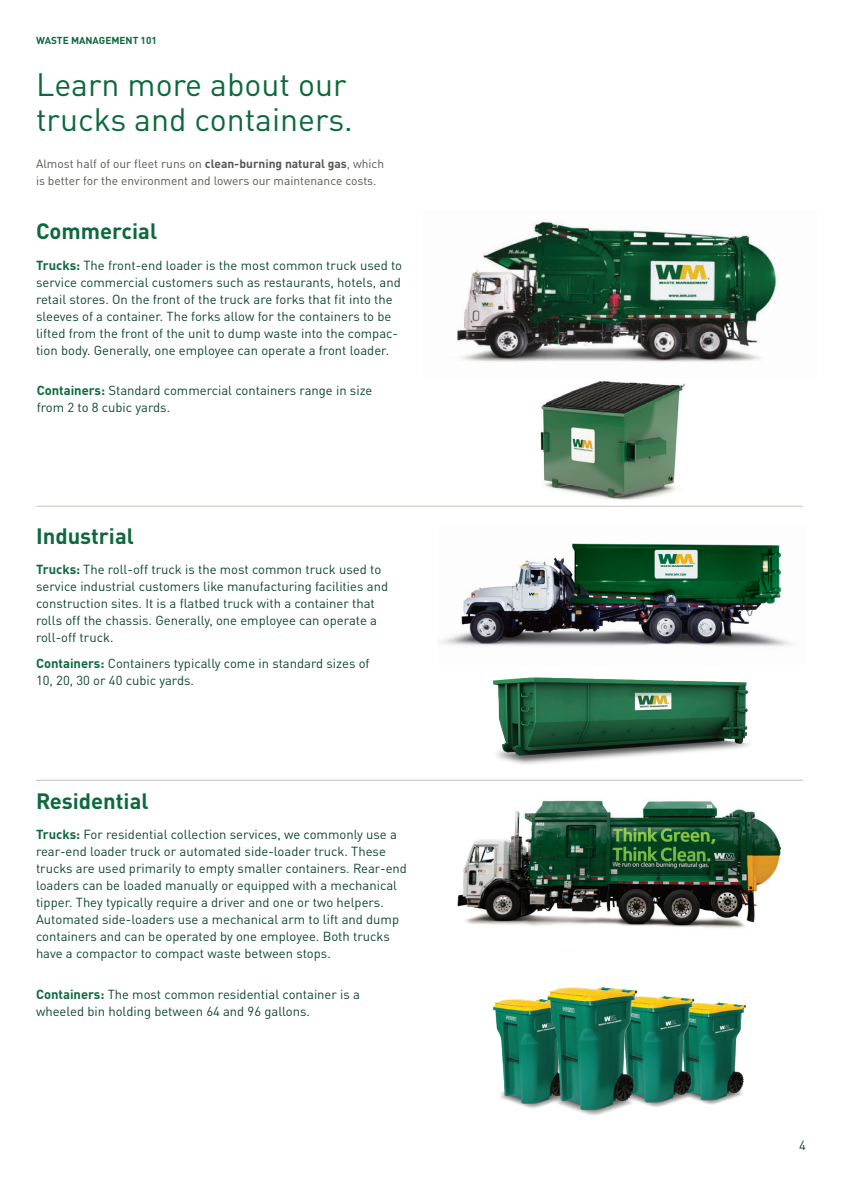
<style>
.page{position:relative;width:842px;height:1191px;background:#fff}
.page>*{position:absolute;margin:0;border:0;box-sizing:border-box;transform-origin:0 0}
.t1{font:32px/34.4px "DINOT";color:#0d693d}
.t2{font:700 22px "DINOT";color:#0d693d}
.t3{font:13px/17px "DINOT";color:#0e4633}
.t4{font:12px/17px "DINOT";color:#57584e}
.t5{font:700 10px "DINOT";color:#0d693d}
.s1{font-weight:700}
.s2{font-weight:700;color:#0d693d}
</style>
<div class="page">
<img style="left:457px;top:800px;width:324px;height:128px">
<img style="left:540px;top:380px;width:145px;height:120px">
<img style="left:440px;top:543px;width:351px;height:104px">
<img style="left:493px;top:677px;width:256px;height:87px">
<img style="left:701px;top:1002px;width:45px;height:103px">
<img style="left:493px;top:999px;width:51px;height:109px">
<img style="left:645px;top:996px;width:56px;height:111px">
<img style="left:544px;top:987px;width:101px;height:129px">
<img style="left:456px;top:221px;width:323px;height:142px">
<hr style="left:36px;top:506px;width:767px;height:1px;background:#c5c5bc">
<hr style="left:36px;top:780px;width:767px;height:1px;background:#c5c5bc">
<p class="t5" style="left:36px;top:32px;width:122px">WASTE MANAGEMENT 101</p>
<h1 class="t1" style="left:36px;top:65px;width:318px">Learn more about our trucks and containers.</h1>
<p class="t4" style="left:36px;top:154px;width:350px">Almost half of our fleet runs on <span class="s1">clean-burning natural gas</span>, which is better for the environment and lowers our maintenance costs.</p>
<h2 class="t2" style="left:36px;top:214px;width:123px">Commercial</h2>
<p class="t3" style="left:36px;top:256px;width:368px"><span class="s2">Trucks:</span> The front-end loader is the most common truck used to service commercial customers such as restaurants, hotels, and retail stores. On the front of the truck are forks that fit into the sleeves of a container. The forks allow for the containers to be lifted from the front of the unit to dump waste into the compac&shy;tion body. Generally, one employee can operate a front loader.</p>
<p class="t3" style="left:37px;top:381px;width:337px"><span class="s2">Containers:</span> Standard commercial containers range in size from 2 to 8 cubic yards.</p>
<h2 class="t2" style="left:36px;top:518px;width:99px">Industrial</h2>
<p class="t3" style="left:36px;top:560px;width:353px"><span class="s2">Trucks:</span> The roll-off truck is the most common truck used to service industrial customers like manufacturing facilities and construction sites. It is a flatbed truck with a container that rolls off the chassis. Generally, one employee can operate a roll-off truck.</p>
<p class="t3" style="left:36px;top:653px;width:335px"><span class="s2">Containers:</span> Containers typically come in standard sizes of<br>10, 20, 30 or 40 cubic yards.</p>
<h2 class="t2" style="left:36px;top:784px;width:114px">Residential</h2>
<p class="t3" style="left:36px;top:825px;width:372px"><span class="s2">Trucks:</span> For residential collection services, we commonly use a rear-end loader truck or automated side-loader truck. These trucks are used primarily to empty smaller containers. Rear-end loaders can be loaded manually or equipped with a mechanical tipper. They typically require a driver and one or two helpers.<br>Automated side-loaders use a mechanical arm to lift and dump containers and can be operated by one employee. Both trucks have a compactor to compact waste between stops.</p>
<p class="t3" style="left:36px;top:985px;width:325px"><span class="s2">Containers:</span> The most common residential container is a wheeled bin holding between 64 and 96 gallons.</p>
<p class="t3" style="left:799px;top:1135px;width:8px">4</p>
</div>
